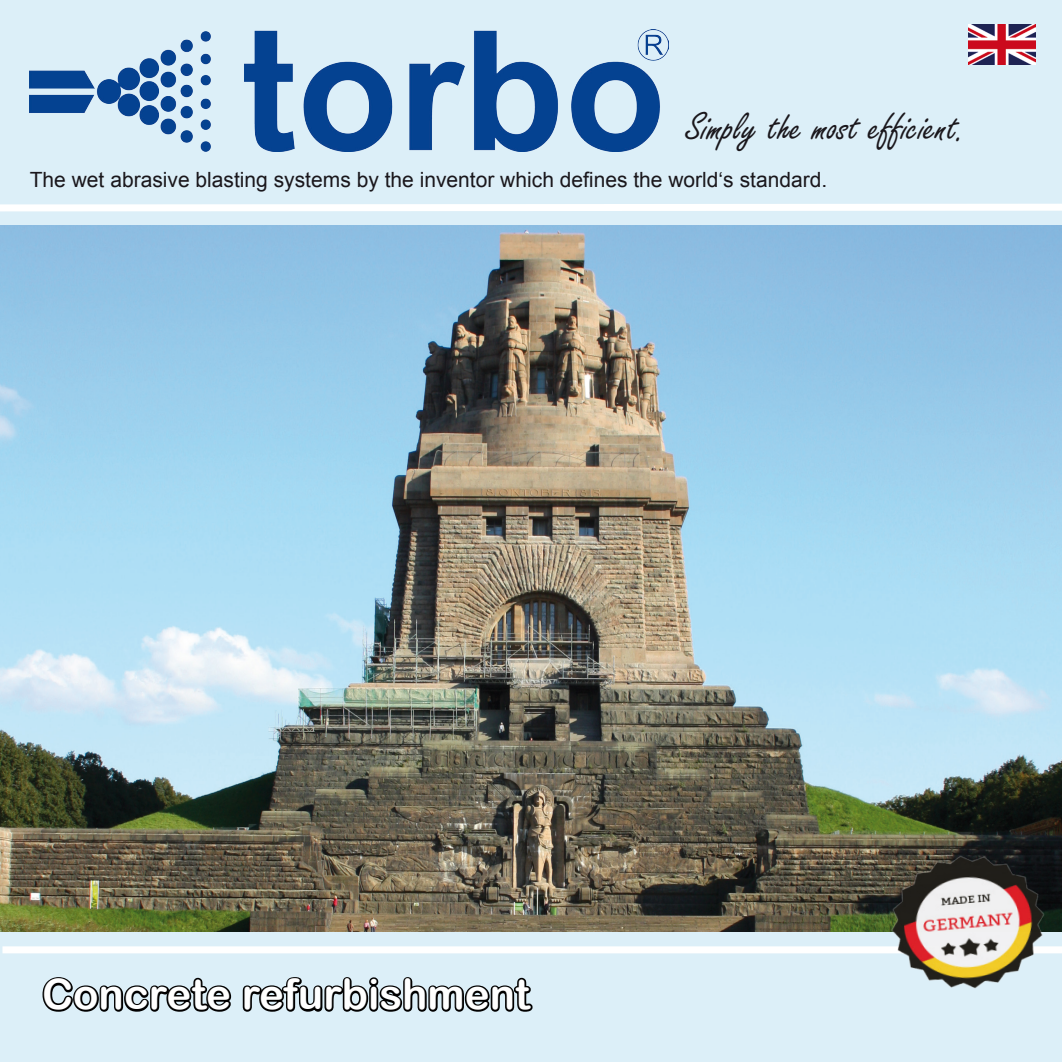
<style>
.page{position:relative;width:1062px;height:1062px;background:#dceff8}
.page>*{position:absolute;margin:0;border:0;box-sizing:border-box;transform-origin:0 0}
.t1{font:42px "Freestyle Script";color:#1a171c}
.t2{font:42px "Arial Rounded MT Bold";color:#fff}
.t3{font:21px "Arial";color:#1a171c}
</style>
<div class="page">
<img style="left:30px;top:30px;width:638px;height:121px">
<div style="left:2px;top:946px;width:1060px;height:7px;background:#fff"></div>
<svg style="left:0;top:200px;width:1062px;height:15px"></svg>
<img style="left:0;top:225px;width:1062px;height:706px">
<img style="left:853px;top:827px;width:209px;height:184px">
<svg style="left:40px;top:974px;width:194px;height:40px;background:#828d93"></svg>
<svg style="left:241px;top:974px;width:294px;height:40px;background:#7c868b"></svg>
<img style="left:968px;top:24px;width:67px;height:41px">
<p class="t1" style="left:686px;top:104px;width:281px">Simply the most efficient.</p>
<p class="t3" style="left:30px;top:166px;width:799px">The wet abrasive blasting systems by the inventor which defines the world‘s standard.</p>
<p class="t2" style="left:42px;top:969px;width:489px">Concrete refurbishment</p>
</div>
